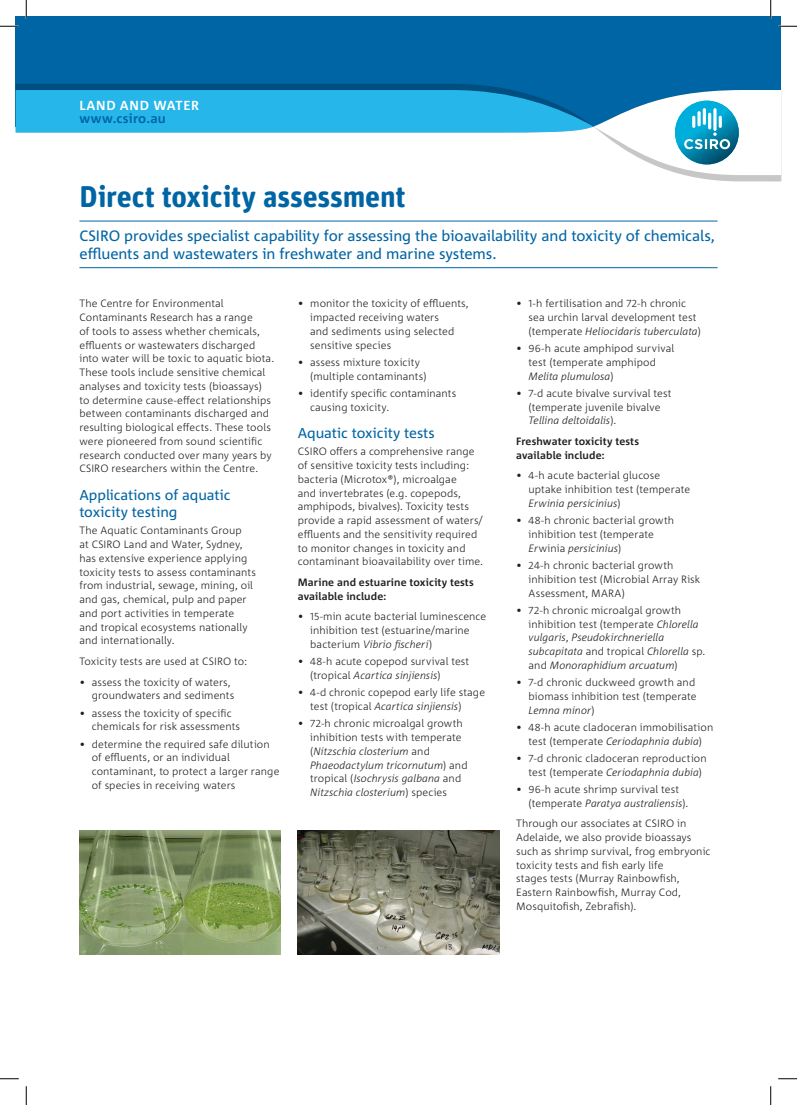
<style>
.page{position:relative;width:797px;height:1105px;background:#fff}
.page>*{position:absolute;margin:0;border:0;box-sizing:border-box;transform-origin:0 0}
.t1{font:700 30px "Unit Rounded OT";letter-spacing:-.005em;color:#0065a4}
.t2{font:15px/18px "Corpid C1";letter-spacing:-.01em;color:#0065a4}
.t3{font:14.38px/17.2px "Corpid C1";letter-spacing:-.005em;color:#0065a4}
.t4{font:700 13.12px "Corpid C1";letter-spacing:.05em;color:#fff}
.t5{font:700 13.12px "Corpid C1";letter-spacing:.035em;color:#0065a4}
.t6{font:300 10.62px/13.8px "Corpid C1";letter-spacing:.005em;color:#231f20}
.t7{font:italic 300 10.62px/13.8px "Corpid C1";letter-spacing:.005em;color:#231f20}
.t8{font:700 10.62px/13.8px "Corpid C1";letter-spacing:.01em;color:#231f20}
.s1{font-style:italic}
.s2{font-style:normal}
</style>
<div class="page">
<hr style="left:79px;top:221px;width:638px;height:1px;background:#0065a4">
<hr style="left:79px;top:267px;width:638px;height:1px;background:#0065a4">
<img style="left:79px;top:831px;width:202px;height:124px">
<img style="left:298px;top:831px;width:201px;height:124px">
<div style="left:16px;top:16px;width:765px;height:111px;background:#0065a4"></div>
<svg style="left:16px;top:84px;width:765px;height:97px"></svg>
<svg style="left:16px;top:90px;width:765px;height:85px"></svg>
<hr style="left:713px;top:108px;width:3px;height:23px;background:#fff;border-radius:2px">
<svg style="left:702px;top:108px;width:4px;height:17px"></svg>
<svg style="left:0;top:25px;width:19px;height:2px"></svg>
<svg style="left:778px;top:25px;width:19px;height:2px"></svg>
<svg style="left:0;top:1078px;width:19px;height:1px"></svg>
<svg style="left:778px;top:1078px;width:19px;height:1px"></svg>
<svg style="left:25px;top:0;width:2px;height:19px"></svg>
<svg style="left:25px;top:1086px;width:2px;height:19px"></svg>
<svg style="left:770px;top:0;width:1px;height:19px"></svg>
<svg style="left:770px;top:1086px;width:1px;height:19px"></svg>
<p class="t4" style="left:79px;top:97px;width:121px">Land and Water</p>
<p class="t5" style="left:79px;top:110px;width:88px">www.csiro.au</p>
<h1 class="t1" style="left:79px;top:177px;width:328px">Direct toxicity assessment</h1>
<h2 class="t2" style="left:79px;top:226px;width:637px">CSIRO provides specialist capability for assessing the bioavailability and toxicity of chemicals, effluents and wastewaters in freshwater and marine systems.</h2>
<p class="t6" style="left:79px;top:296px;width:196px">The Centre for Environmental Contaminants Research has a range<br>of tools to assess whether chemicals, effluents or wastewaters discharged into water will be toxic to aquatic biota.<br>These tools include sensitive chemical analyses and toxicity tests (bioassays) to determine cause-effect relationships between contaminants discharged and resulting biological effects. These tools were pioneered from sound scientific research conducted over many years by CSIRO researchers within the Centre.</p>
<h3 class="t3" style="left:79px;top:486px;width:153px">Applications of aquatic toxicity testing</h3>
<p class="t6" style="left:79px;top:523px;width:178px">The Aquatic Contaminants Group<br>at CSIRO Land and Water, Sydney, has extensive experience applying toxicity tests to assess contaminants from industrial, sewage, mining, oil and gas, chemical, pulp and paper and port activities in temperate<br>and tropical ecosystems nationally and internationally.</p>
<p class="t6" style="left:79px;top:654px;width:169px">Toxicity tests are used at CSIRO to:</p>
<p class="t6" style="left:92px;top:675px;width:144px;text-indent:-12px">• assess the toxicity of waters, groundwaters and sediments</p>
<p class="t6" style="left:92px;top:706px;width:150px;text-indent:-12px">• assess the toxicity of specific chemicals for risk assessments</p>
<p class="t6" style="left:92px;top:737px;width:189px;text-indent:-12px">• determine the required safe dilution of effluents, or an individual contaminant, to protect a larger range of species in receiving waters</p>
<p class="t6" style="left:310px;top:296px;width:160px;text-indent:-12px">• monitor the toxicity of effluents, impacted receiving waters<br>and sediments using selected sensitive species</p>
<p class="t6" style="left:310px;top:355px;width:118px;text-indent:-12px">• assess mixture toxicity (multiple contaminants)</p>
<p class="t6" style="left:310px;top:386px;width:148px;text-indent:-12px">• identify specific contaminants causing toxicity.</p>
<h3 class="t3" style="left:298px;top:424px;width:138px">Aquatic toxicity tests</h3>
<p class="t6" style="left:298px;top:444px;width:187px">CSIRO offers a comprehensive range of sensitive toxicity tests including: bacteria (Microtox®), microalgae<br>and invertebrates (e.g. copepods, amphipods, bivalves). Toxicity tests provide a rapid assessment of waters/ effluents and the sensitivity required to monitor changes in toxicity and contaminant bioavailability over time.</p>
<p class="t8" style="left:298px;top:575px;width:177px">Marine and estuarine toxicity tests available include:</p>
<p class="t6" style="left:310px;top:609px;width:178px;text-indent:-12px">• 15-min acute bacterial luminescence inhibition test (estuarine/marine bacterium <span class="s1">Vibrio fischeri</span>)</p>
<p class="t6" style="left:310px;top:654px;width:161px;text-indent:-12px">• 48-h acute copepod survival test (tropical <span class="s1">Acartica sinjiensis</span>)</p>
<p class="t6" style="left:310px;top:685px;width:176px;text-indent:-12px">• 4-d chronic copepod early life stage test (tropical <span class="s1">Acartica sinjiensis</span>)</p>
<p class="t6" style="left:310px;top:716px;width:159px;text-indent:-12px">• 72-h chronic microalgal growth inhibition tests with temperate (<span class="s1">Nitzschia closterium</span> and<br><span class="s1">Phaeodactylum tricornutum</span>) and tropical (<span class="s1">Isochrysis galbana</span> and<br><span class="s1">Nitzschia closterium</span>) species</p>
<p class="t6" style="left:528px;top:296px;width:174px;text-indent:-12px">• 1-h fertilisation and 72-h chronic sea urchin larval development test (temperate <span class="s1">Heliocidaris tuberculata</span>)</p>
<p class="t6" style="left:528px;top:341px;width:147px;text-indent:-12px">• 96-h acute amphipod survival test (temperate amphipod<br><span class="s1">Melita plumulosa</span>)</p>
<p class="t6" style="left:528px;top:386px;width:144px;text-indent:-12px">• 7-d acute bivalve survival test (temperate juvenile bivalve<br><span class="s1">Tellina deltoidalis</span>).</p>
<p class="t8" style="left:516px;top:434px;width:124px">Freshwater toxicity tests available include:</p>
<p class="t6" style="left:528px;top:469px;width:163px;text-indent:-12px">• 4-h acute bacterial glucose uptake inhibition test (temperate<br><span class="s1">Erwinia persicinius</span>)</p>
<p class="t6" style="left:528px;top:513px;width:147px;text-indent:-12px">• 48-h chronic bacterial growth inhibition test (temperate<br><span class="s1">Er</span>winia <span class="s1">persicinius</span>)</p>
<p class="t6" style="left:528px;top:558px;width:173px;text-indent:-12px">• 24-h chronic bacterial growth inhibition test (Microbial Array Risk<br>Assessment, MARA)</p>
<p class="t7" style="left:528px;top:603px;width:178px;text-indent:-12px"><span class="s2">• 72-h chronic microalgal growth inhibition test (temperate</span> Chlorella vulgaris<span class="s2">,</span> Pseudokirchneriella subcapitata <span class="s2">and tropical</span> Chlorella <span class="s2">sp. and</span> Monoraphidium arcuatum<span class="s2">)</span></p>
<p class="t6" style="left:528px;top:675px;width:170px;text-indent:-12px">• 7-d chronic duckweed growth and biomass inhibition test (temperate<br><span class="s1">Lemna minor</span>)</p>
<p class="t6" style="left:516px;top:720px;width:199px;text-align:center">• 48-h acute cladoceran immobilisation test (temperate <span class="s1">Ceriodaphnia dubia</span>)</p>
<p class="t6" style="left:528px;top:751px;width:180px;text-indent:-12px">• 7-d chronic cladoceran reproduction test (temperate <span class="s1">Ceriodaphnia dubia</span>)</p>
<p class="t6" style="left:528px;top:782px;width:161px;text-indent:-12px">• 96-h acute shrimp survival test (temperate <span class="s1">Paratya australiensis</span>).</p>
<p class="t6" style="left:516px;top:816px;width:196px">Through our associates at CSIRO in Adelaide, we also provide bioassays such as shrimp survival, frog embryonic toxicity tests and fish early life<br>stages tests (Murray Rainbowfish, Eastern Rainbowfish, Murray Cod, Mosquitofish, Zebrafish).</p>
</div>
